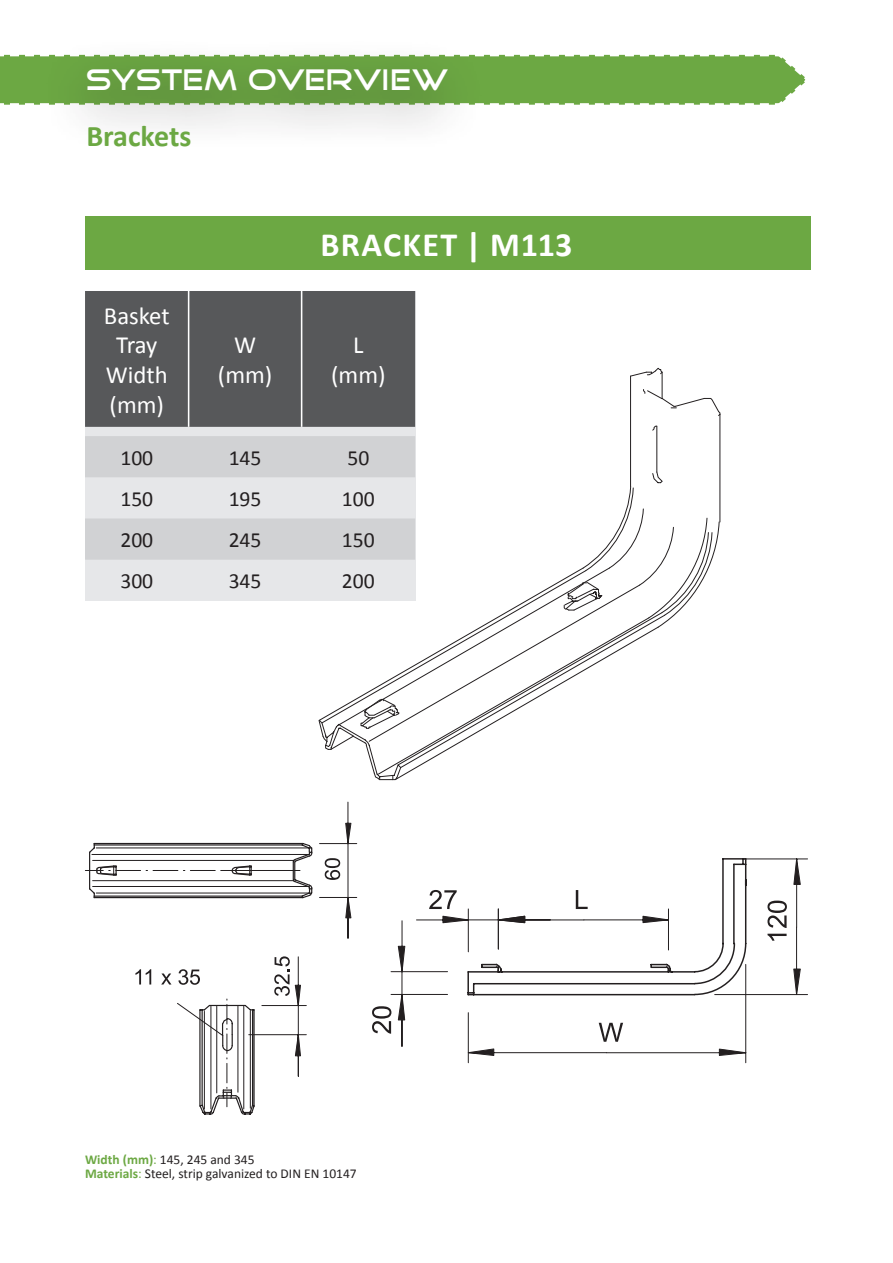
<style>
.page{position:relative;width:893px;height:1263px;background:#fff}
.page>*{position:absolute;margin:0;border:0;box-sizing:border-box;transform-origin:0 0}
.TABLE_CONTENT{font:700 34.05px "Calibri";letter-spacing:.04em;color:#fff}
.TITLE2{font:30px "Good Times";color:#fff}
.TITLE2-2{font:700 30px "Calibri";color:#6ca843}
.TABLE_TITLE{font:24.75px/29.7px "Calibri";color:#fff;text-align:center}
.TABLE_CONTENT-2{font:21.6px "Calibri";color:#231f20}
.TABLE_CONTENT-3{font:13.5px "Calibri";color:#231f20}
.s1{font-weight:700;color:#6ca843}
.s2{color:#6ca843}
</style>
<div class="page">
<svg style="left:0;top:54px;width:806px;height:51px;background:#79b054"></svg>
<div style="left:41px;top:37px;width:445px;height:114px;background:#231f20;opacity:.75"></div>
<div style="left:85px;top:216px;width:725px;height:54px;background:#6ca843"></div>
<div style="left:85px;top:291px;width:330px;height:310px;background:#e6e7e9"></div>
<div style="left:85px;top:291px;width:330px;height:136px;background:#57585a"></div>
<svg style="left:85px;top:436px;width:233px;height:124px"></svg>
<hr style="left:188px;top:291px;width:1px;height:136px;background:#fff">
<hr style="left:301px;top:291px;width:1px;height:136px;background:#fff">
<svg style="left:318px;top:371px;width:403px;height:410px"></svg>
<svg style="left:372px;top:858px;width:436px;height:205px"></svg>
<svg style="left:85px;top:842px;width:228px;height:57px"></svg>
<svg style="left:319px;top:801px;width:38px;height:138px"></svg>
<svg style="left:135px;top:969px;width:16px;height:15px"></svg>
<svg style="left:161px;top:973px;width:10px;height:11px"></svg>
<svg style="left:177px;top:956px;width:130px;height:159px"></svg>
<p class="TITLE2" style="left:86px;top:66px;width:363px">SYSTEM OVERVIEW</p>
<p class="TITLE2-2" style="left:86px;top:117px;width:107px">Brackets</p>
<p class="TABLE_CONTENT" style="left:320px;top:223px;width:254px">BRACKET | M113</p>
<p class="TABLE_TITLE" style="left:104px;top:299px;width:67px">Basket<br>Tray<br>Width (mm(</p>
<p class="TABLE_TITLE" style="left:234px;top:329px;width:24px">W</p>
<p class="TABLE_TITLE" style="left:218px;top:359px;width:56px">(mm(</p>
<p class="TABLE_TITLE" style="left:353px;top:329px;width:12px">L</p>
<p class="TABLE_TITLE" style="left:331px;top:359px;width:56px">(mm(</p>
<p class="TABLE_CONTENT-2" style="left:120px;top:444px;width:34px">100</p>
<p class="TABLE_CONTENT-2" style="left:229px;top:444px;width:34px">145</p>
<p class="TABLE_CONTENT-2" style="left:347px;top:444px;width:23px">50</p>
<p class="TABLE_CONTENT-2" style="left:120px;top:485px;width:34px">150</p>
<p class="TABLE_CONTENT-2" style="left:229px;top:485px;width:34px">195</p>
<p class="TABLE_CONTENT-2" style="left:342px;top:485px;width:34px">100</p>
<p class="TABLE_CONTENT-2" style="left:120px;top:526px;width:34px">200</p>
<p class="TABLE_CONTENT-2" style="left:229px;top:526px;width:34px">245</p>
<p class="TABLE_CONTENT-2" style="left:342px;top:526px;width:34px">150</p>
<p class="TABLE_CONTENT-2" style="left:120px;top:568px;width:34px">300</p>
<p class="TABLE_CONTENT-2" style="left:229px;top:568px;width:34px">345</p>
<p class="TABLE_CONTENT-2" style="left:342px;top:568px;width:34px">200</p>
<p class="TABLE_CONTENT-3" style="left:85px;top:1151px;width:171px"><span class="s1">Width (mm</span> <span class="s2">:</span><span class="s1">)</span> 145, 245 and 345</p>
<p class="TABLE_CONTENT-3" style="left:85px;top:1165px;width:273px"><span class="s1">Materials</span><span class="s2">:</span> Steel, strip galvanized to DIN EN 10147</p>
</div>
